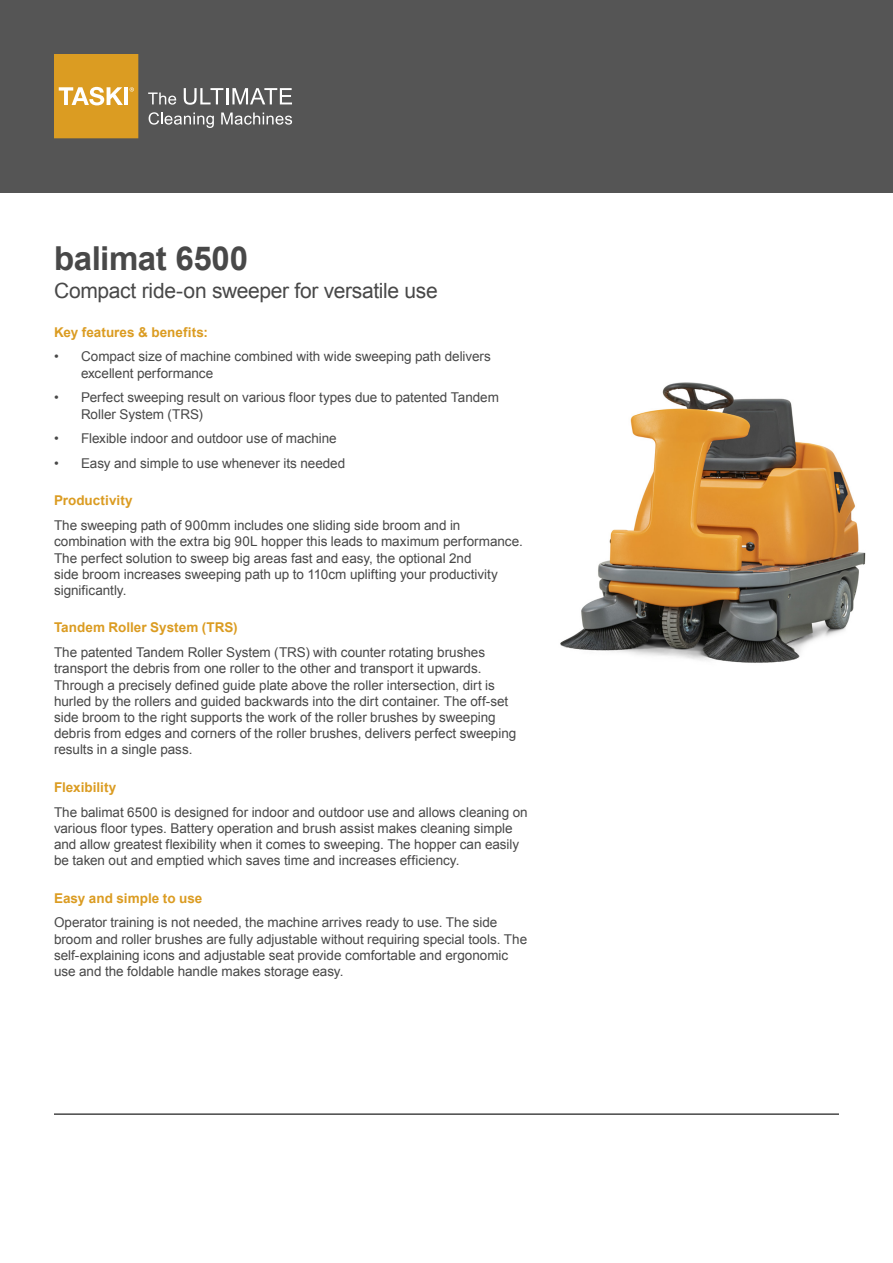
<style>
.page{position:relative;width:893px;height:1263px;background:#fff}
.page>*{position:absolute;margin:0;border:0;box-sizing:border-box;transform-origin:0 0}
.t1{font:700 33px "Arial";letter-spacing:-.01em;color:#484848}
.t2{font:21px "Arial";letter-spacing:-.015em;color:#484848}
.t3{font:13.5px/16.2px "Arial";letter-spacing:-.005em;color:#484848}
.t4{font:700 13.5px "Arial";letter-spacing:.005em;color:#db9c22}
</style>
<div class="page">
<div style="left:0;top:0;width:893px;height:192px;background:#555"></div>
<svg style="left:148px;top:93px;width:28px;height:12px"></svg>
<svg style="left:184px;top:88px;width:108px;height:17px"></svg>
<svg style="left:149px;top:112px;width:65px;height:16px"></svg>
<svg style="left:221px;top:113px;width:71px;height:12px"></svg>
<svg style="left:54px;top:54px;width:84px;height:84px;background:#dea435"></svg>
<hr style="left:54px;top:1113px;width:785px;height:2px;background:#484848">
<img style="left:560px;top:382px;width:306px;height:281px">
<h1 class="t1" style="left:54px;top:237px;width:196px">balimat 6500</h1>
<h2 class="t2" style="left:54px;top:277px;width:385px">Compact ride-on sweeper for versatile use</h2>
<p class="t4" style="left:54px;top:323px;width:156px">Key features &amp; benefits:</p>
<p class="t3" style="left:81px;top:349px;width:411px;text-indent:-27px">• Compact size of machine combined with wide sweeping path delivers excellent performance</p>
<p class="t3" style="left:81px;top:390px;width:419px;text-indent:-27px">• Perfect sweeping result on various floor types due to patented Tandem<br>Roller System (TRS)</p>
<p class="t3" style="left:54px;top:431px;width:284px">• Flexible indoor and outdoor use of machine</p>
<p class="t3" style="left:54px;top:455px;width:293px">• Easy and simple to use whenever its needed</p>
<p class="t4" style="left:54px;top:492px;width:80px">Productivity</p>
<p class="t3" style="left:54px;top:517px;width:470px">The sweeping path of 900mm includes one sliding side broom and in combination with the extra big 90L hopper this leads to maximum performance.<br>The perfect solution to sweep big areas fast and easy, the optional 2nd<br>side broom increases sweeping path up to 110cm uplifting your productivity significantly.</p>
<p class="t4" style="left:54px;top:619px;width:185px">Tandem Roller System (TRS)</p>
<p class="t3" style="left:54px;top:644px;width:464px">The patented Tandem Roller System (TRS) with counter rotating brushes transport the debris from one roller to the other and transport it upwards.<br>Through a precisely defined guide plate above the roller intersection, dirt is hurled by the rollers and guided backwards into the dirt container. The off-set side broom to the right supports the work of the roller brushes by sweeping debris from edges and corners of the roller brushes, delivers perfect sweeping results in a single pass.</p>
<p class="t4" style="left:54px;top:778px;width:64px">Flexibility</p>
<p class="t3" style="left:54px;top:804px;width:475px">The balimat 6500 is designed for indoor and outdoor use and allows cleaning on various floor types. Battery operation and brush assist makes cleaning simple and allow greatest flexibility when it comes to sweeping. The hopper can easily be taken out and emptied which saves time and increases efficiency.</p>
<p class="t4" style="left:54px;top:889px;width:150px">Easy and simple to use</p>
<p class="t3" style="left:54px;top:915px;width:475px">Operator training is not needed, the machine arrives ready to use. The side broom and roller brushes are fully adjustable without requiring special tools. The self-explaining icons and adjustable seat provide comfortable and ergonomic use and the foldable handle makes storage easy.</p>
</div>
